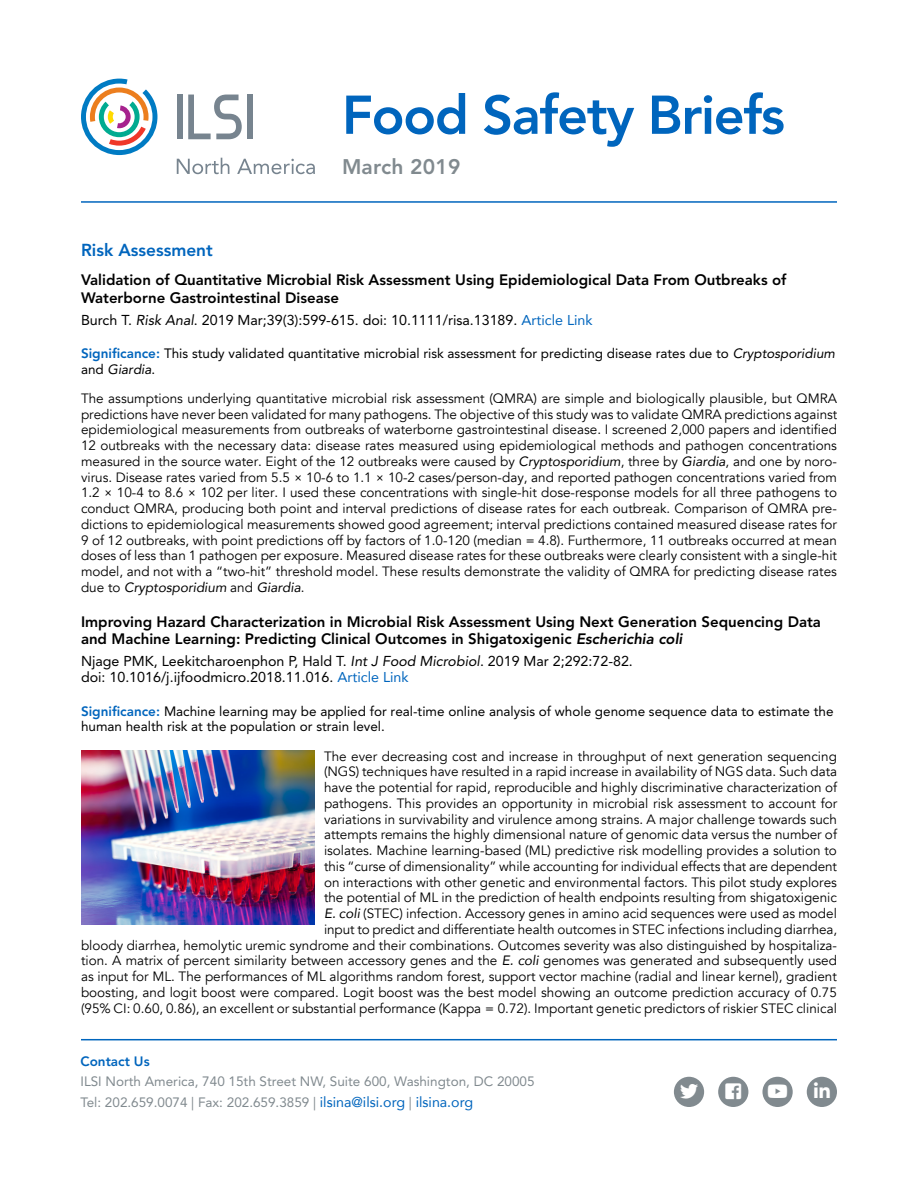
<style>
.page{position:relative;width:918px;height:1188px;background:#fff}
.page>*{position:absolute;margin:0;border:0;box-sizing:border-box;transform-origin:0 0}
.t1{font:800 54px "Avenir LT Std";letter-spacing:-.025em;color:#0065bd}
.t2{font:800 21px "Avenir LT Std";letter-spacing:.01em;color:#818a8f}
.t3{font:18px "Font Awesome 5 Brands";color:#fff}
.t4{font:800 17.25px "Avenir LT Std";color:#0065bd}
.t5{font:800 15px/17.2px "Avenir LT Std";color:#000}
.t6{font:14.25px/16.5px "Avenir LT Std";color:#000}
.t7{font:13.5px/15.8px "Avenir";color:#000;text-align:justify}
.t8{font:13.5px/15.8px "Avenir LT Std";color:#000}
.t9{font:13.5px/21px "Avenir LT Std";color:#818a8f}
.t10{font:800 13.5px "Avenir LT Std";color:#0065bd}
.s1{font-style:italic}
.s2{font-family:"Avenir";color:#0065bd}
.s3{font-weight:800;color:#0065bd}
.s4{font-family:"Avenir";font-size:14.25px;color:#0065bd}
</style>
<div class="page">
<svg style="left:81px;top:79px;width:76px;height:76px"></svg>
<svg style="left:177px;top:158px;width:52px;height:16px"></svg>
<svg style="left:237px;top:159px;width:78px;height:15px"></svg>
<div style="left:177px;top:95px;width:5px;height:44px;background:#77848f"></div>
<div style="left:247px;top:95px;width:6px;height:44px;background:#77848f"></div>
<svg style="left:188px;top:95px;width:54px;height:44px"></svg>
<hr style="left:81px;top:201px;width:756px;height:2px;background:#0065bd">
<hr style="left:81px;top:1039px;width:756px;height:1px;background:#0065bd">
<img style="left:81px;top:751px;width:234px;height:173px">
<div style="left:674px;top:1077px;width:30px;height:30px;background:#818a8f;border-radius:50%"></div>
<div style="left:718px;top:1077px;width:30px;height:30px;background:#818a8f;border-radius:50%"></div>
<div style="left:762px;top:1077px;width:31px;height:30px;background:#818a8f;border-radius:50%"></div>
<div style="left:807px;top:1077px;width:30px;height:30px;background:#818a8f;border-radius:50%"></div>
<h1 class="t1" style="left:342px;top:83px;width:444px">Food Safety Briefs</h1>
<h2 class="t2" style="left:342px;top:154px;width:120px">March 2019</h2>
<p class="t4" style="left:81px;top:240px;width:133px">Risk Assessment</p>
<p class="t5" style="left:81px;top:272px;width:707px">Validation of Quantitative Microbial Risk Assessment Using Epidemiological Data From Outbreaks of<br>Waterborne Gastrointestinal Disease</p>
<p class="t6" style="left:81px;top:312px;width:513px">Burch T. <span class="s1">Risk Anal</span>. 2019 Mar;39(3):599-615. doi: 10.1111/risa.13189. <span class="s2">Article Link</span></p>
<p class="t8" style="left:81px;top:345px;width:756px"><span class="s3">Significance:</span> This study validated quantitative microbial risk assessment for predicting disease rates due to <span class="s1">Cryptosporidium </span>and <span class="s1">Giardia</span>.</p>
<p class="t7" style="left:81px;top:391px;width:758px">The assumptions underlying quantitative microbial risk assessment (QMRA) are simple and biologically plausible, but QMRA predictions have never been validated for many pathogens. The objective of this study was to validate QMRA predictions against epidemiological measurements from outbreaks of waterborne gastrointestinal disease. I screened 2,000 papers and identified 12 outbreaks with the necessary data: disease rates measured using epidemiological methods and pathogen concentrations measured in the source water. Eight of the 12 outbreaks were caused by <span class="s1">Cryptosporidium</span>, three by <span class="s1">Giardia</span>, and one by noro&shy;virus. Disease rates varied from 5.5 × 10-6 to 1.1 × 10-2 cases/person-day, and reported pathogen concentrations varied from 1.2 × 10-4 to 8.6 × 102 per liter. I used these concentrations with single-hit dose-response models for all three pathogens to conduct QMRA, producing both point and interval predictions of disease rates for each outbreak. Comparison of QMRA pre&shy;dictions to epidemiological measurements showed good agreement; interval predictions contained measured disease rates for 9 of 12 outbreaks, with point predictions off by factors of 1.0-120 (median = 4.8). Furthermore, 11 outbreaks occurred at mean doses of less than 1 pathogen per exposure. Measured disease rates for these outbreaks were clearly consistent with a single-hit model, and not with a “two-hit” threshold model. These results demonstrate the validity of QMRA for predicting disease rates due to <span class="s1">Cryptosporidium</span> and <span class="s1">Giardia</span>.</p>
<p class="t5" style="left:81px;top:613px;width:742px">Improving Hazard Characterization in Microbial Risk Assessment Using Next Generation Sequencing Data and Machine Learning: Predicting Clinical Outcomes in Shigatoxigenic <span class="s1">Escherichia coli</span></p>
<p class="t6" style="left:81px;top:653px;width:553px">Njage PMK, Leekitcharoenphon P, Hald T. <span class="s1">Int J Food Microbiol</span>. 2019 Mar 2;292:72-82. doi: 10.1016/j.ijfoodmicro.2018.11.016. <span class="s2">Article Link</span></p>
<p class="t8" style="left:81px;top:703px;width:754px"><span class="s3">Significance:</span> Machine learning may be applied for real-time online analysis of whole genome sequence data to estimate the human health risk at the population or strain level.</p>
<p class="t7" style="left:81px;top:748px;width:758px;text-align:right">The ever decreasing cost and increase in throughput of next generation sequencing<br>(NGS) techniques have resulted in a rapid increase in availability of NGS data. Such data<br>have the potential for rapid, reproducible and highly discriminative characterization of<br>pathogens. This provides an opportunity in microbial risk assessment to account for<br>variations in survivability and virulence among strains. A major challenge towards such<br>attempts remains the highly dimensional nature of genomic data versus the number of<br>isolates. Machine learning-based (ML) predictive risk modelling provides a solution to<br>this “curse of dimensionality” while accounting for individual effects that are dependent<br>on interactions with other genetic and environmental factors. This pilot study explores<br>the potential of ML in the prediction of health endpoints resulting from shigatoxigenic<br><span class="s1">E. coli</span> (STEC) infection. Accessory genes in amino acid sequences were used as model<br>input to predict and differentiate health outcomes in STEC infections including diarrhea,<br>bloody diarrhea, hemolytic uremic syndrome and their combinations. Outcomes severity was also distinguished by hospitaliza&shy;tion. A matrix of percent similarity between accessory genes and the <span class="s1">E. coli</span> genomes was generated and subsequently used as input for ML. The performances of ML algorithms random forest, support vector machine (radial and linear kernel), gradient boosting, and logit boost were compared. Logit boost was the best model showing an outcome prediction accuracy of 0.75 (95% CI: 0.60, 0.86), an excellent or substantial performance (Kappa = 0.72). Important genetic predictors of riskier STEC clinical</p>
<p class="t10" style="left:80px;top:1053px;width:71px">Contact Us</p>
<h3 class="t3" style="left:680px;top:1083px;width:19px">▼▼▼</h3>
<h3 class="t3" style="left:725px;top:1083px;width:17px">□□▲❑◆</h3>
<h3 class="t3" style="left:814px;top:1083px;width:17px">●■■■</h3>
<p class="t9" style="left:80px;top:1071px;width:456px">ILSI North America, 740 15th Street NW, Suite 600, Washington, DC 20005<br>Tel: 202.659.0074 | Fax: 202.659.3859 | <span class="s4">ilsina@ilsi.org</span> | <span class="s4">ilsina.org</span></p>
</div>
